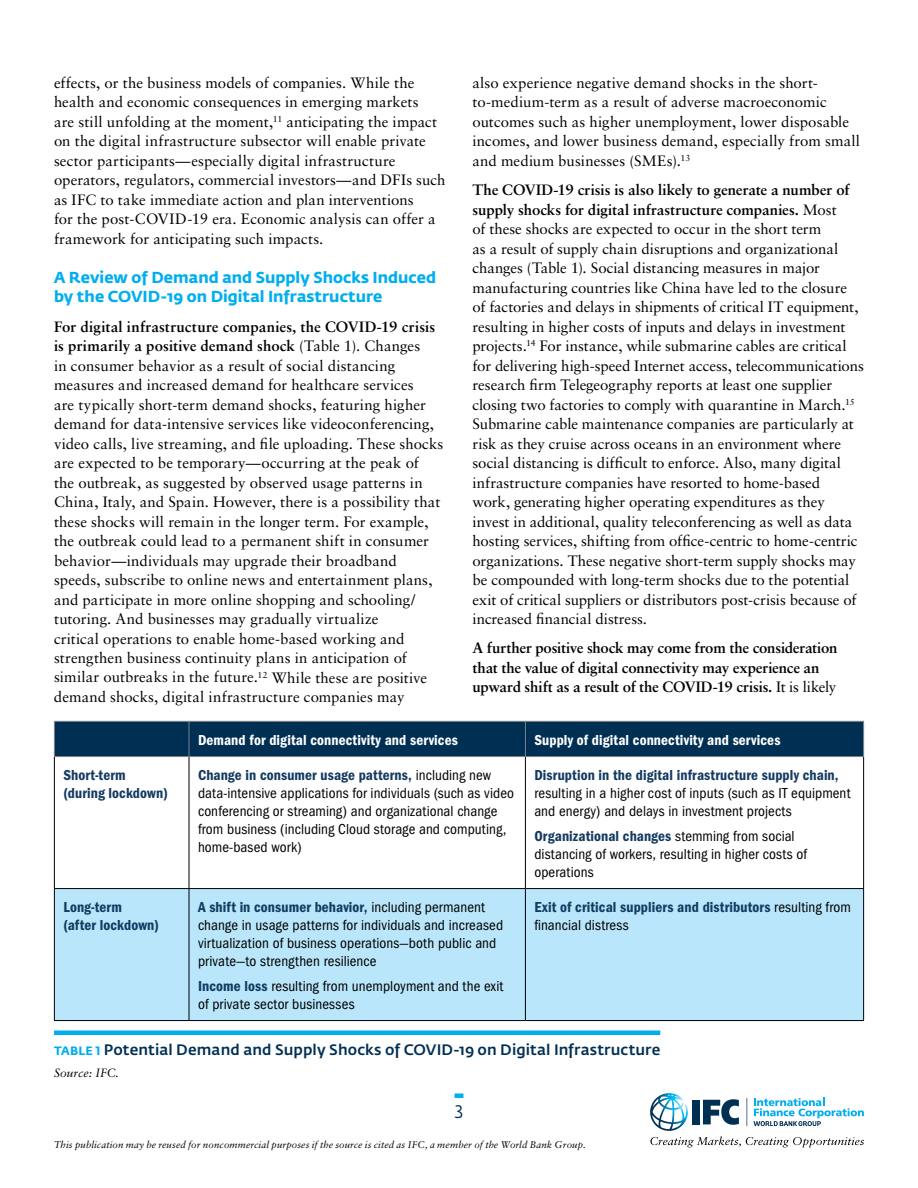
<style>
.page{position:relative;width:918px;height:1188px;background:#fff}
.page>*{position:absolute;margin:0;border:0;box-sizing:border-box;transform-origin:0 0}
.t1{font:18px "Fedra Sans Std";color:#002f54}
.t2{font:700 15.75px/19.5px "Fedra Sans Std";color:#00aeef}
.t3{font:15px/19.5px "Sabon LT Std";color:#000}
.t4{font:condensed 15px/18px "Franklin Gothic";letter-spacing:.005em;color:#000}
.t5{font:600 condensed 15px/18px "Franklin Gothic";letter-spacing:.005em;color:#143a62}
.t6{font:700 15px/19.5px "Sabon LT Std";letter-spacing:-.01em;color:#000}
.t7{font:600 condensed 15px "Franklin Gothic";letter-spacing:.01em;color:#fff}
.t8{font:500 15px "Fedra Sans Std";letter-spacing:.005em;color:#002f54}
.t9{font:italic 12px "Sabon LT Std";color:#000}
.t10{font:italic 9.75px "Sabon LT Std";letter-spacing:.01em;color:#000}
.s1{font-weight:700}
.s2{font-weight:400}
.s3{font-weight:600;color:#143a62}
.s4{font-weight:400;color:#000}
.s5{font-weight:700;font-size:12px;color:#00aeef}
</style>
<div class="page">
<svg style="left:650px;top:1093px;width:214px;height:55px"></svg>
<svg style="left:455px;top:1094px;width:8px;height:4px"></svg>
<div style="left:54px;top:1030px;width:606px;height:5px;background:#00aeef"></div>
<div style="left:55px;top:722px;width:808px;height:34px;background:#002f54"></div>
<div style="left:55px;top:889px;width:808px;height:131px;background:#b9e6fa"></div>
<hr style="left:54px;top:721px;width:135px;height:1px;background:#808285">
<hr style="left:54px;top:722px;width:1px;height:34px;background:#808285">
<hr style="left:189px;top:721px;width:336px;height:1px;background:#808285">
<hr style="left:189px;top:722px;width:1px;height:34px;background:#808285">
<hr style="left:525px;top:721px;width:339px;height:1px;background:#808285">
<hr style="left:525px;top:722px;width:1px;height:34px;background:#808285">
<hr style="left:863px;top:722px;width:1px;height:34px;background:#808285">
<hr style="left:54px;top:756px;width:135px;height:1px;background:#808285">
<hr style="left:189px;top:756px;width:336px;height:1px;background:#808285">
<hr style="left:525px;top:756px;width:339px;height:1px;background:#808285">
<hr style="left:54px;top:757px;width:1px;height:131px;background:#000">
<hr style="left:189px;top:757px;width:1px;height:131px;background:#000">
<hr style="left:525px;top:757px;width:1px;height:131px;background:#000">
<hr style="left:863px;top:757px;width:1px;height:131px;background:#000">
<hr style="left:54px;top:888px;width:135px;height:1px;background:#000">
<hr style="left:54px;top:889px;width:1px;height:131px;background:#000">
<hr style="left:189px;top:888px;width:336px;height:1px;background:#000">
<hr style="left:189px;top:889px;width:1px;height:131px;background:#000">
<hr style="left:525px;top:888px;width:339px;height:1px;background:#000">
<hr style="left:525px;top:889px;width:1px;height:131px;background:#000">
<hr style="left:863px;top:889px;width:1px;height:131px;background:#000">
<hr style="left:54px;top:1020px;width:135px;height:1px;background:#000">
<hr style="left:189px;top:1020px;width:336px;height:1px;background:#000">
<hr style="left:525px;top:1020px;width:339px;height:1px;background:#000">
<p class="t3" style="left:54px;top:73px;width:393px">effects, or the business models of companies. While the health and economic consequences in emerging markets<br>are still unfolding at the moment,<sup>11</sup> anticipating the impact on the digital infrastructure subsector will enable private sector participants—especially digital infrastructure operators, regulators, commercial investors—and DFIs such as IFC to take immediate action and plan interventions<br>for the post-COVID-19 era. Economic analysis can offer a framework for anticipating such impacts.</p>
<p class="t2" style="left:54px;top:267px;width:384px">A Review of Demand and Supply Shocks Induced by the COVID-19 on Digital Infrastructure</p>
<p class="t3" style="left:54px;top:316px;width:391px"><span class="s1">For digital infrastructure companies, the COVID-19 crisis is primarily a positive demand shock</span> (Table 1). Changes<br>in consumer behavior as a result of social distancing measures and increased demand for healthcare services<br>are typically short-term demand shocks, featuring higher demand for data-intensive services like videoconferencing, video calls, live streaming, and file uploading. These shocks are expected to be temporary—occurring at the peak of<br>the outbreak, as suggested by observed usage patterns in China, Italy, and Spain. However, there is a possibility that these shocks will remain in the longer term. For example, the outbreak could lead to a permanent shift in consumer behavior—individuals may upgrade their broadband speeds, subscribe to online news and entertainment plans, and participate in more online shopping and schooling/ tutoring. And businesses may gradually virtualize<br>critical operations to enable home-based working and strengthen business continuity plans in anticipation of similar outbreaks in the future.<sup>12</sup> While these are positive demand shocks, digital infrastructure companies may</p>
<p class="t3" style="left:472px;top:73px;width:389px">also experience negative demand shocks in the short&shy;to-medium-term as a result of adverse macroeconomic outcomes such as higher unemployment, lower disposable incomes, and lower business demand, especially from small and medium businesses (SMEs).<sup>13</sup></p>
<p class="t3" style="left:472px;top:180px;width:393px"><span class="s1">The COVID-19 crisis is also likely to generate a number of supply shocks for digital infrastructure companies.</span> Most<br>of these shocks are expected to occur in the short term<br>as a result of supply chain disruptions and organizational changes (Table 1). Social distancing measures in major manufacturing countries like China have led to the closure<br>of factories and delays in shipments of critical IT equipment, resulting in higher costs of inputs and delays in investment projects.<sup>14</sup> For instance, while submarine cables are critical for delivering high-speed Internet access, telecommunications research firm Telegeography reports at least one supplier closing two factories to comply with quarantine in March.<sup>15<br></sup>Submarine cable maintenance companies are particularly at risk as they cruise across oceans in an environment where social distancing is difficult to enforce. Also, many digital infrastructure companies have resorted to home-based<br>work, generating higher operating expenditures as they invest in additional, quality teleconferencing as well as data hosting services, shifting from office-centric to home-centric organizations. These negative short-term supply shocks may be compounded with long-term shocks due to the potential exit of critical suppliers or distributors post-crisis because of increased financial distress.</p>
<p class="t6" style="left:473px;top:638px;width:367px">A further positive shock may come from the consideration that the value of digital connectivity may experience an upward shift as a result of the COVID-19 crisis. <span class="s2">It is likely</span></p>
<p class="t7" style="left:198px;top:731px;width:261px">Demand for digital connectivity and services</p>
<p class="t7" style="left:534px;top:731px;width:248px">Supply of digital connectivity and services</p>
<p class="t5" style="left:63px;top:766px;width:106px">Short-term (during lockdown)</p>
<p class="t4" style="left:198px;top:766px;width:318px"><span class="s3">Change in consumer usage patterns,</span> including new data-intensive applications for individuals (such as video conferencing or streaming) and organizational change from business (including Cloud storage and computing, home-based work)</p>
<p class="t5" style="left:534px;top:766px;width:306px">Disruption in the digital infrastructure supply chain,</p>
<p class="t4" style="left:534px;top:784px;width:318px">resulting in a higher cost of inputs (such as IT equipment and energy) and delays in investment projects</p>
<p class="t4" style="left:534px;top:827px;width:274px"><span class="s3">Organizational changes</span> stemming from social distancing of workers, resulting in higher costs of operations</p>
<p class="t5" style="left:63px;top:898px;width:97px">Long-term<br>(after lockdown)</p>
<p class="t4" style="left:198px;top:898px;width:307px"><span class="s3">A shift in consumer behavior,</span> including permanent change in usage patterns for individuals and increased virtualization of business operations—both public and private—to strengthen resilience</p>
<p class="t4" style="left:198px;top:977px;width:307px"><span class="s3">Income loss</span> resulting from unemployment and the exit of private sector businesses</p>
<p class="t5" style="left:534px;top:898px;width:318px">Exit of critical suppliers and distributors <span class="s4">resulting from financial distress</span></p>
<p class="t8" style="left:54px;top:1041px;width:608px"><span class="s5">TABLE 1</span> Potential Demand and Supply Shocks of COVID-19 on Digital Infrastructure</p>
<p class="t9" style="left:54px;top:1066px;width:66px">Source: IFC.</p>
<p class="t1" style="left:454px;top:1101px;width:10px">3</p>
<p class="t10" style="left:54px;top:1138px;width:533px">This publication may be reused for noncommercial purposes if the source is cited as IFC, a member of the World Bank Group.</p>
</div>
